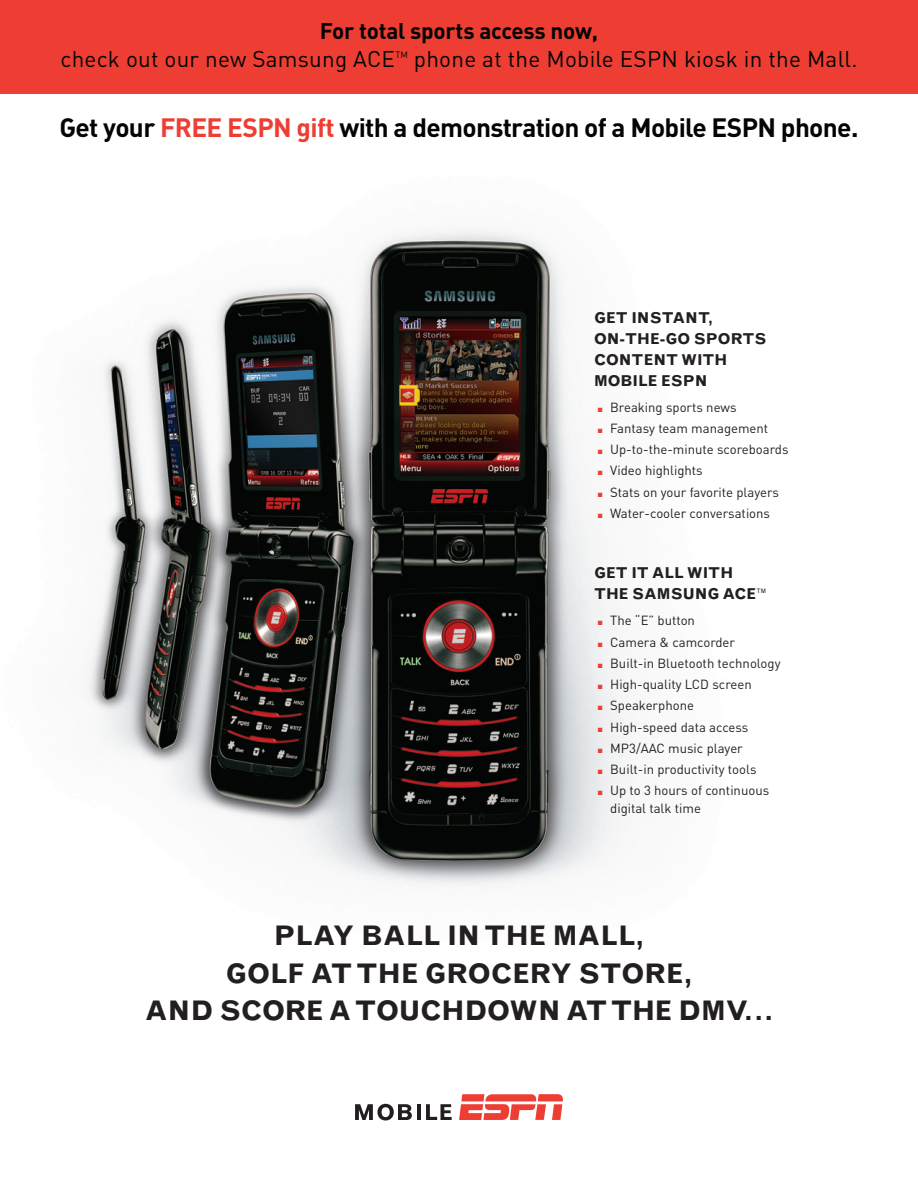
<style>
.page{position:relative;width:918px;height:1188px;background:#fff}
.page>*{position:absolute;margin:0;border:0;box-sizing:border-box;transform-origin:0 0}
.t1{font:45px "DIN";color:#ee3e34}
.t2{font:700 27px "Grotesque";color:#231f20}
.t3{font:700 26.25px "DIN";letter-spacing:-.025em;color:#040503}
.t4{font:700 22.5px/28.5px "DIN";letter-spacing:-.01em;color:#040503}
.t5{font:22.5px "DIN";letter-spacing:.01em;color:#040503}
.t6{font:700 15px "Grotesque";color:#231f20}
.t7{font:13.2px/18px "DIN";color:#231f20}
.t8{font:9.15px "DIN";color:#040503}
.t9{font:6.15px "Grotesque";color:#231f20}
.s1{font-weight:400}
.s2{color:#ee3e34}
</style>
<div class="page">
<img style="left:87px;top:228px;width:546px;height:659px">
<svg style="left:459px;top:1094px;width:104px;height:26px"></svg>
<hr style="left:417px;top:1104px;width:4px;height:16px;background:#231f20">
<svg style="left:355px;top:1104px;width:57px;height:16px"></svg>
<svg style="left:426px;top:1104px;width:26px;height:16px"></svg>
<div style="left:0;top:0;width:918px;height:94px;background:#ee3e34"></div>
<p class="t4" style="left:60px;top:16px;width:539px;text-indent:259px">For total sports access now, <span class="s1">check out our new Samsung ACE</span></p>
<p class="t8" style="left:395px;top:49px;width:14px">tm</p>
<p class="t5" style="left:414px;top:45px;width:445px">phone at the Mobile ESPN kiosk in the Mall.</p>
<p class="t3" style="left:60px;top:110px;width:800px">Get your <span class="s2">FREE ESPN gift</span> with a demonstration of a Mobile ESPN phone.</p>
<p class="t6" style="left:594px;top:308px;width:81px">GET INSTANT</p>
<p class="t6" style="left:708px;top:308px;width:6px">,</p>
<p class="t6" style="left:594px;top:329px;width:44px">ON -THE</p>
<p class="t6" style="left:660px;top:329px;width:71px">-GO SPORT</p>
<p class="t6" style="left:754px;top:329px;width:14px">S</p>
<p class="t6" style="left:594px;top:350px;width:13px">CONTENT</p>
<p class="t6" style="left:681px;top:350px;width:27px">WITH</p>
<p class="t6" style="left:594px;top:371px;width:48px">MOBILE</p>
<p class="t6" style="left:661px;top:371px;width:45px">ESPN</p>
<p class="t1" style="left:594px;top:367px;width:14px">.</p>
<p class="t7" style="left:610px;top:398px;width:128px">Breaking sports news</p>
<p class="t1" style="left:594px;top:389px;width:14px">.</p>
<p class="t7" style="left:610px;top:419px;width:160px">Fantasy team management</p>
<p class="t1" style="left:594px;top:410px;width:14px">.</p>
<p class="t7" style="left:610px;top:440px;width:180px">Up-to-the-minute scoreboards</p>
<p class="t1" style="left:594px;top:431px;width:14px">.</p>
<p class="t7" style="left:610px;top:461px;width:94px">Video highlights</p>
<p class="t1" style="left:594px;top:452px;width:14px">.</p>
<p class="t7" style="left:610px;top:483px;width:170px">Stats on your favorite players</p>
<p class="t1" style="left:594px;top:474px;width:14px">.</p>
<p class="t7" style="left:610px;top:504px;width:161px">Water-cooler conversations</p>
<p class="t6" style="left:594px;top:564px;width:69px">GET ITALL</p>
<p class="t6" style="left:687px;top:564px;width:27px">WITH</p>
<p class="t6" style="left:594px;top:585px;width:13px">THE</p>
<p class="t6" style="left:632px;top:585px;width:103px">SAMSUNG ACE</p>
<p class="t9" style="left:757px;top:587px;width:11px">tm</p>
<p class="t1" style="left:594px;top:581px;width:14px">.</p>
<p class="t7" style="left:610px;top:611px;width:86px">The “E” button</p>
<p class="t1" style="left:594px;top:602px;width:14px">.</p>
<p class="t7" style="left:610px;top:633px;width:126px">Camera &amp; camcorder</p>
<p class="t1" style="left:594px;top:624px;width:14px">.</p>
<p class="t7" style="left:610px;top:654px;width:172px">Built-in Bluetooth technology</p>
<p class="t1" style="left:594px;top:645px;width:14px">.</p>
<p class="t7" style="left:610px;top:675px;width:143px">High-quality LCD screen</p>
<p class="t1" style="left:594px;top:666px;width:14px">.</p>
<p class="t7" style="left:610px;top:696px;width:85px">Speakerphone</p>
<p class="t1" style="left:594px;top:687px;width:14px">.</p>
<p class="t7" style="left:610px;top:718px;width:140px">High-speed data access</p>
<p class="t1" style="left:594px;top:708px;width:14px">.</p>
<p class="t7" style="left:610px;top:739px;width:134px">MP3/AAC music player</p>
<p class="t1" style="left:594px;top:730px;width:14px">.</p>
<p class="t7" style="left:610px;top:760px;width:148px">Built-in productivity tools</p>
<p class="t1" style="left:594px;top:751px;width:14px">.</p>
<p class="t7" style="left:610px;top:781px;width:161px">Up to 3 hours of continuous digital talk time</p>
<p class="t2" style="left:274px;top:920px;width:372px">PLAY BALL IN THE MALL,</p>
<p class="t2" style="left:226px;top:957px;width:468px">GOLF AT THE GROCERY STORE,</p>
<p class="t2" style="left:145px;top:995px;width:117px">AND SCORE</p>
<p class="t2" style="left:329px;top:995px;width:115px">ATOUCHDO</p>
<p class="t2" style="left:509px;top:995px;width:266px">WN AT THE DMV...</p>
</div>
